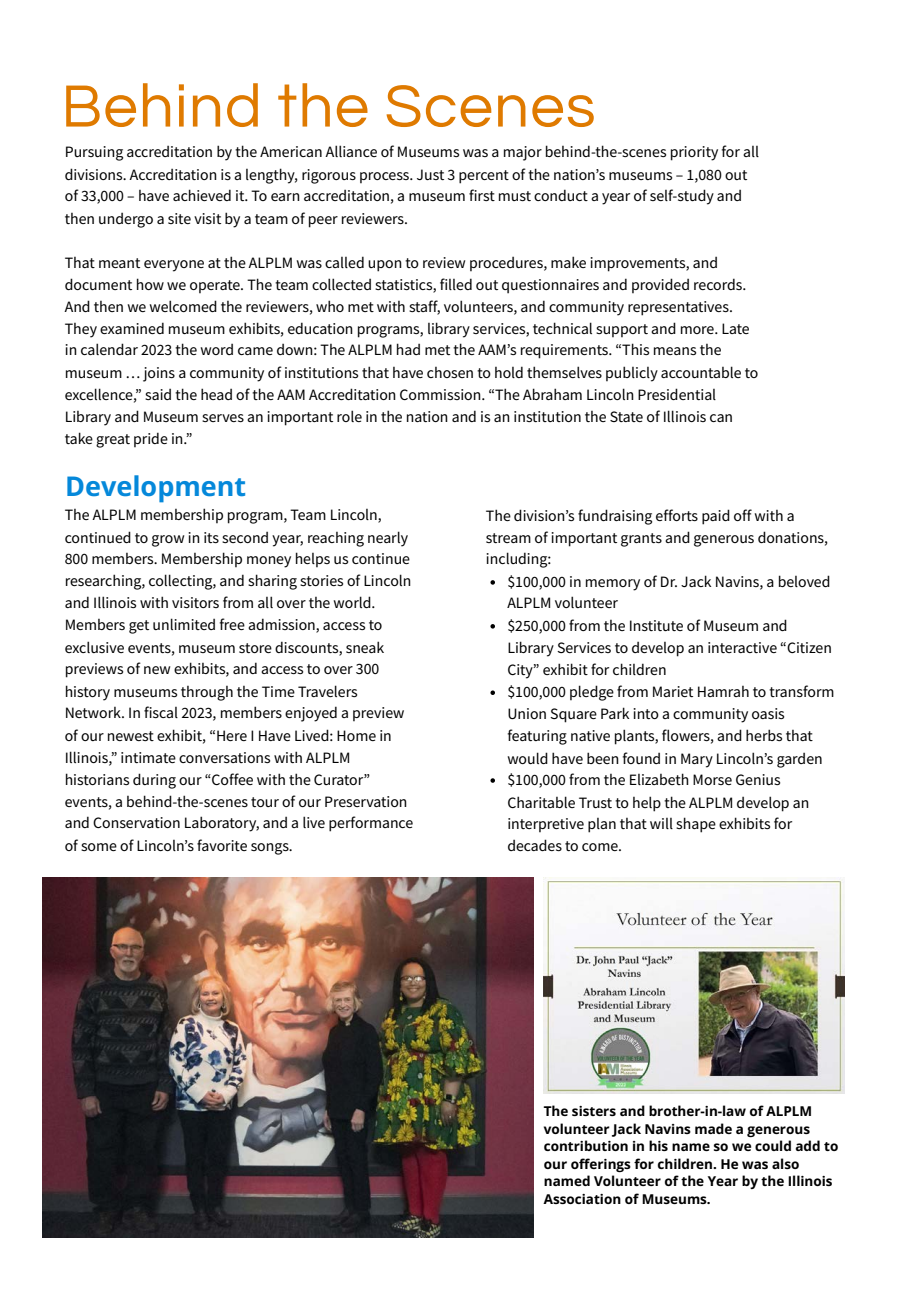
<style>
.page{position:relative;width:900px;height:1292px;background:#fff}
.page>*{position:absolute;margin:0;border:0;box-sizing:border-box;transform-origin:0 0}
.t1{font:61.8px "Questrial";letter-spacing:.02em;color:#df7a00}
.t2{font:700 27px "Open Sans";color:#0588da}
.t3{font:15.75px/22px "Source Sans Pro";color:#000}
.t4{font:700 13.5px/17.5px "Open Sans";color:#000}
</style>
<div class="page">
<svg style="left:490px;top:580px;width:5px;height:4px"></svg>
<svg style="left:490px;top:624px;width:5px;height:4px"></svg>
<svg style="left:490px;top:690px;width:5px;height:5px"></svg>
<svg style="left:490px;top:778px;width:5px;height:4px"></svg>
<img style="left:42px;top:877px;width:492px;height:360px">
<img style="left:544px;top:877px;width:300px;height:216px">
<p class="t1" style="left:61px;top:76px;width:536px">Behind the Scenes</p>
<p class="t3" style="left:65px;top:141px;width:696px">Pursuing accreditation by the American Alliance of Museums was a major behind-the-scenes priority for all divisions. Accreditation is a lengthy, rigorous process. Just 3 percent of the nation’s museums – 1,080 out of 33,000 – have achieved it. To earn accreditation, a museum first must conduct a year of self-study and then undergo a site visit by a team of peer reviewers.</p>
<p class="t3" style="left:65px;top:251px;width:683px">That meant everyone at the ALPLM was called upon to review procedures, make improvements, and document how we operate. The team collected statistics, filled out questionnaires and provided records.<br>And then we welcomed the reviewers, who met with staff, volunteers, and community representatives.</p>
<p class="t3" style="left:65px;top:318px;width:686px;line-height:21.3px">They examined museum exhibits, education programs, library services, technical support and more. Late in calendar 2023 the word came down: The ALPLM had met the AAM’s requirements. “This means the</p>
<p class="t3" style="left:65px;top:361px;width:695px">museum … joins a community of institutions that have chosen to hold themselves publicly accountable to</p>
<p class="t3" style="left:65px;top:384px;width:653px">excellence,” said the head of the AAM Accreditation Commission. “The Abraham Lincoln Presidential</p>
<p class="t3" style="left:65px;top:405px;width:670px">Library and Museum serves an important role in the nation and is an institution the State of Illinois can</p>
<p class="t3" style="left:65px;top:428px;width:129px">take great pride in.”</p>
<p class="t2" style="left:65px;top:467px;width:183px">Development</p>
<p class="t3" style="left:65px;top:503px;width:319px">The ALPLM membership program, Team Lincoln,</p>
<p class="t3" style="left:65px;top:526px;width:345px">continued to grow in its second year, reaching nearly</p>
<p class="t3" style="left:65px;top:547px;width:347px">800 members. Membership money helps us continue</p>
<p class="t3" style="left:65px;top:570px;width:348px">researching, collecting, and sharing stories of Lincoln</p>
<p class="t3" style="left:65px;top:591px;width:312px">and Illinois with visitors from all over the world.</p>
<p class="t3" style="left:65px;top:613px;width:319px">Members get unlimited free admission, access to</p>
<p class="t3" style="left:65px;top:636px;width:350px">exclusive events, museum store discounts, sneak previews of new exhibits, and access to over 300 history museums through the Time Travelers Network. In fiscal 2023, members enjoyed a preview of our newest exhibit, “Here I Have Lived: Home in Illinois,” intimate conversations with ALPLM historians during our “Coffee with the Curator” events, a behind-the-scenes tour of our Preservation and Conservation Laboratory, and a live performance of some of Lincoln’s favorite songs.</p>
<p class="t3" style="left:486px;top:504px;width:344px">The division’s fundraising efforts paid off with a stream of important grants and generous donations, including:</p>
<p class="t3" style="left:507px;top:570px;width:329px">$100,000 in memory of Dr. Jack Navins, a beloved ALPLM volunteer<br>$250,000 from the Institute of Museum and Library Services to develop an interactive “Citizen City” exhibit for children<br>$100,000 pledge from Mariet Hamrah to transform Union Square Park into a community oasis featuring native plants, flowers, and herbs that would have been found in Mary Lincoln’s garden $100,000 from the Elizabeth Morse Genius Charitable Trust to help the ALPLM develop an interpretive plan that will shape exhibits for decades to come.</p>
<p class="t4" style="left:544px;top:1102px;width:296px">The sisters and brother-in-law of ALPLM volunteer Jack Navins made a generous contribution in his name so we could add to our offerings for children. He was also named Volunteer of the Year by the Illinois Association of Museums.</p>
</div>
